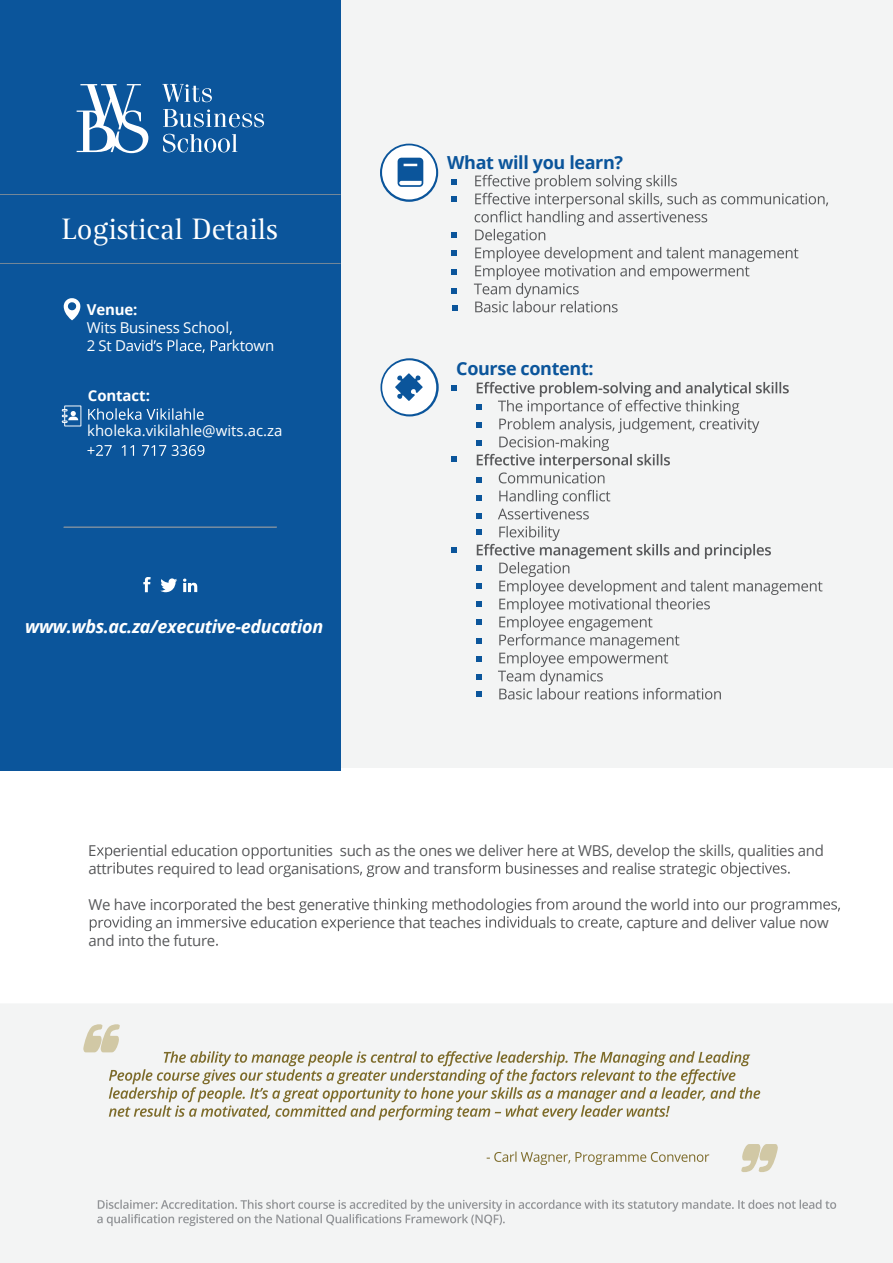
<style>
.page{position:relative;width:893px;height:1263px;background:#f3f4f4}
.page>*{position:absolute;margin:0;border:0;box-sizing:border-box;transform-origin:0 0}
.t1{font:30.3px "Agfa Rotis Serif";color:#fff}
.t2{font:italic 700 18px "Open Sans";letter-spacing:-.02em;color:#fff}
.t3{font:700 18px "Open Sans";letter-spacing:-.02em;color:#0b559b}
.t4{font:15px/18px "Open Sans";letter-spacing:-.02em;color:#58595b}
.t5{font:15px "Open Sans";color:#fff}
.t6{font:15px/18px "Open Sans";letter-spacing:-.02em;color:#fff}
.t7{font:700 15px "Open Sans";color:#fff}
</style>
<div class="page">
<svg style="left:380px;top:144px;width:58px;height:58px"></svg>
<div style="left:0;top:768px;width:893px;height:235px;background:#fff"></div>
<svg style="left:741px;top:1144px;width:37px;height:28px"></svg>
<svg style="left:452px;top:179px;width:5px;height:5px"></svg>
<svg style="left:452px;top:196px;width:5px;height:5px"></svg>
<svg style="left:452px;top:233px;width:5px;height:5px"></svg>
<svg style="left:452px;top:251px;width:5px;height:5px"></svg>
<svg style="left:452px;top:269px;width:5px;height:5px"></svg>
<svg style="left:452px;top:288px;width:5px;height:5px"></svg>
<svg style="left:452px;top:305px;width:5px;height:5px"></svg>
<div style="left:382px;top:145px;width:54px;height:54px;background:#fff;border-radius:50%"></div>
<svg style="left:398px;top:158px;width:25px;height:29px"></svg>
<div style="left:0;top:0;width:341px;height:771px;background:#0b559b"></div>
<svg style="left:134px;top:340px;width:22px;height:11px"></svg>
<svg style="left:168px;top:340px;width:6px;height:11px"></svg>
<svg style="left:180px;top:343px;width:25px;height:10px"></svg>
<svg style="left:211px;top:331px;width:21px;height:20px"></svg>
<svg style="left:88px;top:408px;width:116px;height:12px"></svg>
<svg style="left:87px;top:445px;width:117px;height:11px"></svg>
<svg style="left:77px;top:84px;width:187px;height:69px"></svg>
<hr style="left:64px;top:527px;width:213px;height:1px;background:#979898">
<svg style="left:64px;top:298px;width:16px;height:22px"></svg>
<svg style="left:61px;top:405px;width:20px;height:21px"></svg>
<svg style="left:160px;top:578px;width:17px;height:14px"></svg>
<svg style="left:143px;top:577px;width:8px;height:15px"></svg>
<svg style="left:183px;top:578px;width:14px;height:14px"></svg>
<svg style="left:487px;top:1151px;width:222px;height:14px"></svg>
<hr style="left:0;top:194px;width:341px;height:1px;background:#979898">
<hr style="left:0;top:263px;width:341px;height:1px;background:#979898">
<svg style="left:474px;top:175px;width:354px;height:137px"></svg>
<svg style="left:83px;top:1024px;width:677px;height:96px"></svg>
<svg style="left:498px;top:490px;width:112px;height:29px"></svg>
<svg style="left:380px;top:358px;width:59px;height:58px"></svg>
<div style="left:382px;top:360px;width:54px;height:54px;background:#fff;border-radius:50%"></div>
<svg style="left:452px;top:385px;width:5px;height:5px"></svg>
<svg style="left:452px;top:457px;width:5px;height:5px"></svg>
<svg style="left:395px;top:373px;width:28px;height:28px"></svg>
<svg style="left:476px;top:382px;width:313px;height:101px"></svg>
<svg style="left:476px;top:495px;width:5px;height:6px"></svg>
<svg style="left:476px;top:514px;width:5px;height:5px"></svg>
<svg style="left:452px;top:547px;width:5px;height:6px"></svg>
<svg style="left:476px;top:526px;width:346px;height:173px"></svg>
<svg style="left:252px;top:847px;width:16px;height:12px"></svg>
<svg style="left:503px;top:847px;width:7px;height:8px"></svg>
<svg style="left:633px;top:847px;width:8px;height:8px"></svg>
<svg style="left:662px;top:847px;width:7px;height:12px"></svg>
<svg style="left:97px;top:847px;width:36px;height:27px"></svg>
<svg style="left:283px;top:865px;width:8px;height:12px"></svg>
<svg style="left:353px;top:865px;width:21px;height:12px"></svg>
<svg style="left:474px;top:865px;width:26px;height:9px"></svg>
<svg style="left:506px;top:862px;width:16px;height:12px"></svg>
<svg style="left:698px;top:862px;width:11px;height:15px"></svg>
<svg style="left:721px;top:847px;width:19px;height:30px"></svg>
<svg style="left:762px;top:862px;width:28px;height:12px"></svg>
<svg style="left:131px;top:901px;width:7px;height:8px"></svg>
<svg style="left:268px;top:898px;width:7px;height:12px"></svg>
<svg style="left:299px;top:901px;width:8px;height:12px"></svg>
<svg style="left:352px;top:898px;width:10px;height:11px"></svg>
<svg style="left:380px;top:898px;width:78px;height:15px"></svg>
<svg style="left:751px;top:901px;width:7px;height:12px"></svg>
<svg style="left:774px;top:901px;width:66px;height:12px"></svg>
<svg style="left:90px;top:919px;width:7px;height:12px"></svg>
<svg style="left:104px;top:916px;width:48px;height:15px"></svg>
<svg style="left:181px;top:901px;width:58px;height:27px"></svg>
<svg style="left:329px;top:919px;width:16px;height:12px"></svg>
<svg style="left:486px;top:898px;width:82px;height:30px"></svg>
<svg style="left:578px;top:918px;width:44px;height:11px"></svg>
<svg style="left:642px;top:919px;width:8px;height:12px"></svg>
<svg style="left:729px;top:916px;width:14px;height:11px"></svg>
<svg style="left:760px;top:919px;width:7px;height:8px"></svg>
<svg style="left:97px;top:1200px;width:739px;height:26px"></svg>
<h1 class="t1" style="left:62px;top:211px;width:218px">Logistical Details</h1>
<p class="t7" style="left:87px;top:299px;width:52px">Venue:</p>
<p class="t6" style="left:87px;top:318px;width:144px">Wits Business School<br>2 St Da</p>
<p class="t5" style="left:156px;top:335px;width:25px">s l</p>
<p class="t5" style="left:232px;top:335px;width:44px">ktown</p>
<p class="t7" style="left:88px;top:385px;width:64px">Contact:</p>
<p class="t5" style="left:87px;top:420px;width:197px">kholeka.vikilahle@wits.ac.za</p>
<p class="t2" style="left:25px;top:614px;width:299px">www.wbs.ac.za/executive-education</p>
<p class="t3" style="left:447px;top:149px;width:177px">What will you learn?</p>
<p class="t3" style="left:456px;top:355px;width:139px">Course content:</p>
<p class="t4" style="left:88px;top:841px;width:737px">E eriential education o ortunities such as the ones we deli er here at WBS de elo the skill qualities and attr</p>
<p class="t4" style="left:134px;top:859px;width:221px">tes required to lead or anisation</p>
<p class="t4" style="left:374px;top:859px;width:100px">row and transf</p>
<p class="t4" style="left:523px;top:859px;width:196px">sinesses and realise strate c</p>
<p class="t4" style="left:741px;top:859px;width:22px">ect</p>
<p class="t4" style="left:88px;top:895px;width:292px">We ha e incor orated the est enerat e t</p>
<p class="t4" style="left:458px;top:895px;width:84px">hodolo es f</p>
<p class="t4" style="left:572px;top:895px;width:203px">around the world into our ro</p>
<p class="t4" style="left:97px;top:913px;width:8px">r</p>
<p class="t4" style="left:156px;top:913px;width:26px">an i</p>
<p class="t4" style="left:238px;top:913px;width:244px">e education e erience that teaches</p>
<p class="t4" style="left:538px;top:913px;width:38px">als to</p>
<p class="t4" style="left:626px;top:913px;width:204px">ca ture and de er alue now</p>
<p class="t4" style="left:88px;top:931px;width:128px">and into the future</p>
</div>
